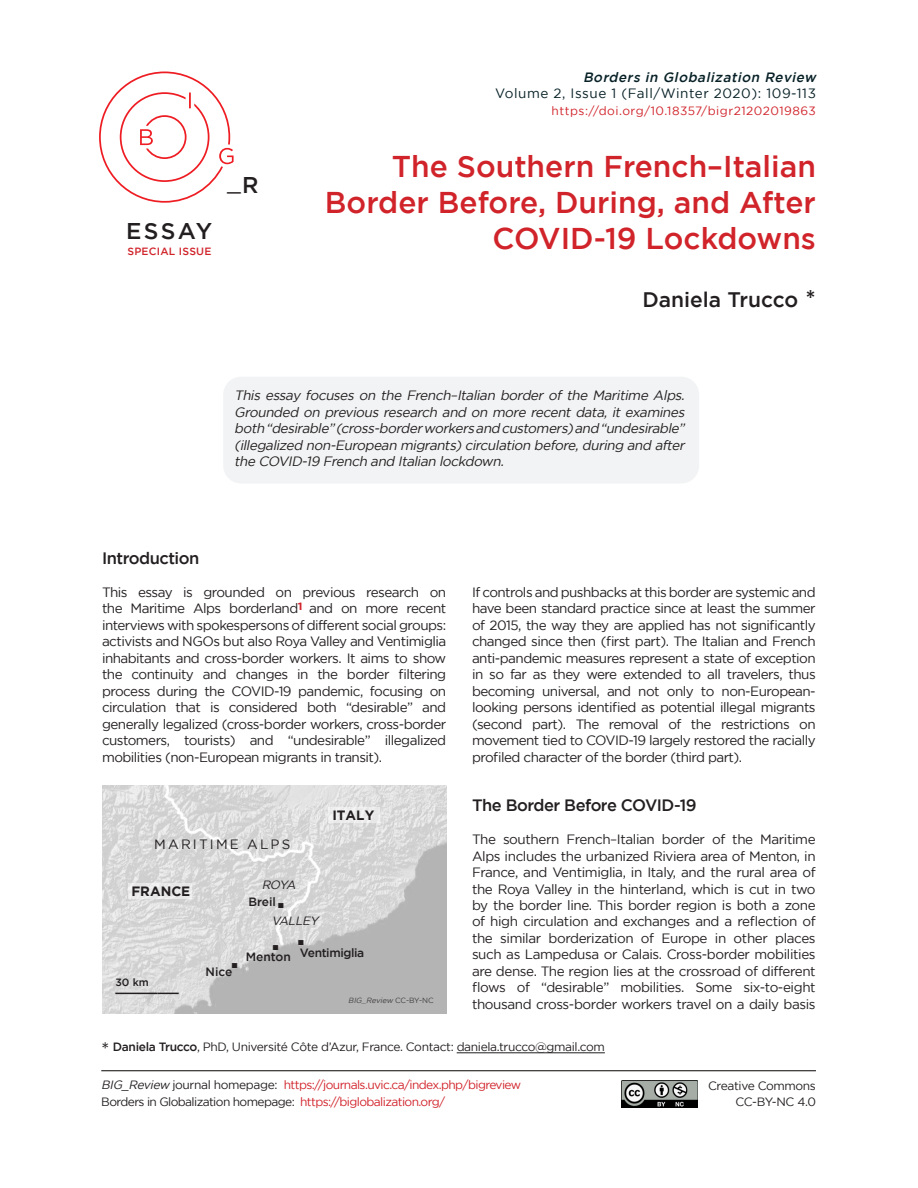
<style>
.page{position:relative;width:918px;height:1188px;background:#fff}
.page>*{position:absolute;margin:0;border:0;box-sizing:border-box;transform-origin:0 0}
.t1{font:700 31.5px "Gotham";color:#231f20}
.t2{font:500 30px/36px "Gotham";color:#d1232a;text-align:right}
.t3{font:22.95px "Gotham";color:#231f20}
.t4{font:500 22.8px "Gotham";letter-spacing:.095em;color:#231f20}
.t5{font:500 21px "Gotham";color:#231f20}
.t6{font:500 16.5px "Gotham";letter-spacing:-.03em;color:#231f20}
.t7{font:13.5px/16.5px "Gotham";letter-spacing:-.04em;color:#231f20;text-align:justify}
.t8{font:italic 13.5px/16.5px "Gotham";color:#231f20;text-align:justify}
.t9{font:13.5px "Gotham";letter-spacing:.04em;color:#072127}
.t10{font:italic 500 13.5px "Gotham";color:#072127}
.t11{font:13.5px "Gotham";letter-spacing:.16em;color:#231f20}
.t12{font:700 13.5px "Gotham";color:#231f20}
.t13{font:12px/16.5px "Gotham";letter-spacing:-.05em;color:#d1232a}
.t14{font:12px "Gotham";letter-spacing:-.03em;color:#231f20}
.t15{font:12px "Gotham";letter-spacing:.04em;color:#d1232a}
.t16{font:500 12px "Gotham";letter-spacing:-.015em;color:#231f20}
.t17{font:italic 12px "Gotham";color:#231f20}
.t18{font:500 10.5px "Gotham";letter-spacing:.02em;color:#d1232a}
.t19{font:500 10.5px "Gotham";color:#231f20}
.t20{font:italic 7.5px "Gotham";color:#231f20}
.s1{font-size:24px}
.s2{font-style:normal}
.s3{font-size:19.5px}
.s4{font-weight:500}
.s5{font-style:italic;color:#231f20}
.s6{color:#231f20}
</style>
<div class="page">
<img style="left:102px;top:786px;width:344px;height:227px">
<div style="left:223px;top:377px;width:476px;height:107px;background:#f2f3f4;border-radius:18px"></div>
<svg style="left:99px;top:72px;width:135px;height:131px"></svg>
<hr style="left:457px;top:1053px;width:148px;height:1px;background:#231f20">
<img style="left:621px;top:1081px;width:76px;height:26px">
<hr style="left:101px;top:1070px;width:715px;height:1px;background:#231f20">
<div style="left:328px;top:808px;width:52px;height:15px;background:#ededed"></div>
<div style="left:129px;top:884px;width:63px;height:15px;background:#e8e8e8"></div>
<hr style="left:115px;top:993px;width:43px;height:1px;background:#231f20">
<svg style="left:158px;top:993px;width:21px;height:1px"></svg>
<p class="t4" style="left:126px;top:218px;width:88px">ESSAY</p>
<p class="t18" style="left:128px;top:246px;width:85px">SPECIAL ISSUE</p>
<p class="t3" style="left:227px;top:170px;width:33px">_<sub>R</sub></p>
<p class="t10" style="left:583px;top:69px;width:238px">Borders in Globalization Review</p>
<p class="t9" style="left:495px;top:86px;width:322px">Volume 2, Issue 1 (Fall/Winter 2020): 109-113</p>
<p class="t15" style="left:552px;top:104px;width:266px">https://doi.org/10.18357/bigr21202019863</p>
<p class="t2" style="left:325px;top:147px;width:492px">The Southern French–Italian<br>Border Before, During, and After</p>
<p class="t2" style="left:493px;top:219px;width:325px">COVID-19 Lockdowns</p>
<p class="t5" style="left:642px;top:288px;width:175px">Daniela Trucco <span class="s1">*</span></p>
<p class="t8" style="left:234px;top:387px;width:455px">This essay focuses on the French–Italian border of the Maritime Alps.<br>Grounded on previous research and on more recent data, it examines both “desirable”(cross-borderworkers and customers)and “undesirable” (illegalized non-European migrants)circulation before,during and after the COVID-19 French and Italian lockdown.</p>
<p class="t6" style="left:102px;top:549px;width:99px">Introduction</p>
<p class="t7" style="left:102px;top:584px;width:346px">This essay is grounded on previous research on the Maritime Alps borderland<sup>1</sup> and on more recent interviews with spokespersons of different social groups: activists and NGOs but also Roya Valley and Ventimiglia inhabitants and cross-border workers. It aims to show the continuity and changes in the border filtering process during the COVID-19 pandemic, focusing on circulation that is considered both “desirable” and generally legalized (cross-border workers, cross-border customers, tourists) and “undesirable” illegalized mobilities (non-European migrants in transit).</p>
<p class="t7" style="left:472px;top:584px;width:345px">If controls and pushbacks at this border are systemic and have been standard practice since at least the summer of 2015, the way they are applied has not significantly changed since then (first part). The Italian and French anti-pandemic measures represent a state of exception in so far as they were extended to all travelers, thus becoming universal, and not only to non-European&shy;looking persons identified as potential illegal migrants (second part). The removal of the restrictions on movement tied to COVID-19 largely restored the racially profiled character of the border (third part).</p>
<p class="t6" style="left:472px;top:796px;width:226px">The Border Before COVID-19</p>
<p class="t7" style="left:472px;top:831px;width:345px">The southern French–Italian border of the Maritime Alps includes the urbanized Riviera area of Menton, in France, and Ventimiglia, in Italy, and the rural area of the Roya Valley in the hinterland, which is cut in two by the border line. This border region is both a zone of high circulation and exchanges and a reflection of the similar borderization of Europe in other places such as Lampedusa or Calais. Cross-border mobilities are dense. The region lies at the crossroad of different flows of “desirable” mobilities. Some six-to-eight thousand cross-border workers travel on a daily basis</p>
<p class="t12" style="left:332px;top:807px;width:43px">ITALY</p>
<p class="t11" style="left:154px;top:837px;width:138px">MARITIME ALPS</p>
<p class="t17" style="left:262px;top:878px;width:38px">ROYA</p>
<p class="t17" style="left:271px;top:914px;width:51px">VALLEY</p>
<p class="t12" style="left:131px;top:883px;width:60px">FRANCE</p>
<p class="t16" style="left:248px;top:895px;width:29px">Breil</p>
<p class="t1" style="left:276px;top:879px;width:11px">.</p>
<p class="t1" style="left:296px;top:916px;width:11px">.</p>
<p class="t16" style="left:300px;top:946px;width:66px">Ventimiglia</p>
<p class="t20" style="left:348px;top:996px;width:87px">BIG_Review <span class="s2">CC-BY-NC</span></p>
<p class="t1" style="left:271px;top:920px;width:11px">.</p>
<p class="t16" style="left:246px;top:950px;width:47px">Menton</p>
<p class="t1" style="left:230px;top:939px;width:11px">.</p>
<p class="t16" style="left:206px;top:965px;width:28px">Nice</p>
<p class="t19" style="left:115px;top:976px;width:35px">30 km</p>
<p class="t14" style="left:101px;top:1040px;width:505px"><span class="s3">*</span> <span class="s4">Daniela Trucco</span>, PhD, Université Côte d’Azur, France. Contact: daniela.trucco@gmail.com</p>
<p class="t13" style="left:101px;top:1076px;width:421px"><span class="s5">BIG_Review</span> <span class="s6">journal homepage:</span> https://journals.uvic.ca/index.php/bigreview<br><span class="s6">Borders in Globalization homepage:</span> https://biglobalization.org/</p>
<p class="t14" style="left:708px;top:1079px;width:109px">Creative Commons</p>
<p class="t14" style="left:736px;top:1095px;width:82px">CC-BY-NC 4.0</p>
</div>
